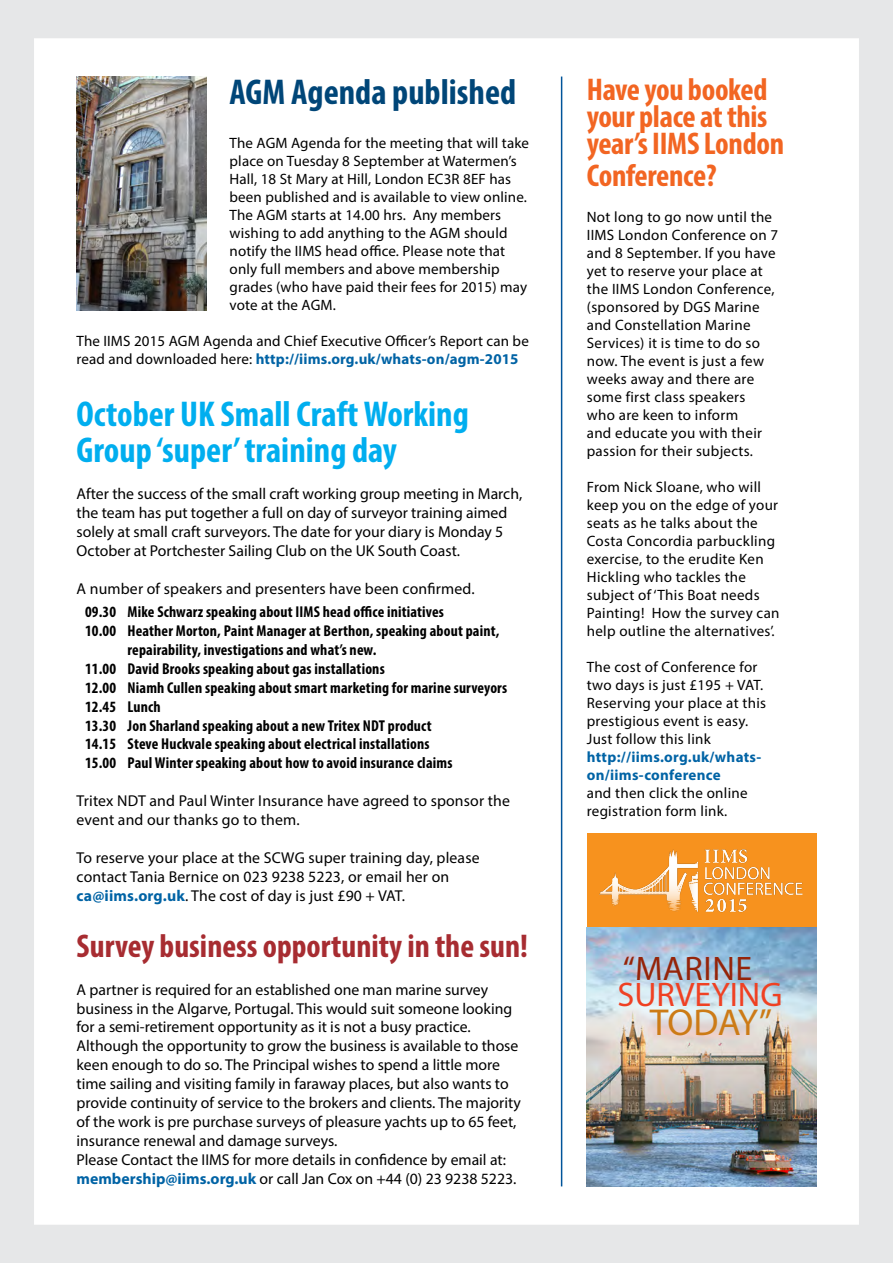
<style>
.page{position:relative;width:893px;height:1263px;background:#e6e7e8}
.page>*{position:absolute;margin:0;border:0;box-sizing:border-box;transform-origin:0 0}
.t1{font:37.65px "Myriad Pro";letter-spacing:-.02em;color:#cc7b16}
.t2{font:700 condensed 36px/36px "Myriad Pro";color:#00aeef}
.t3{font:700 condensed 36px "Myriad Pro";color:#004678}
.t4{font:34.2px "Myriad Pro";color:#ef4123}
.t5{font:34.2px "Myriad Pro";color:#952409}
.t6{font:700 condensed 33px "Myriad Pro";color:#a72c31}
.t7{font:700 condensed 31.5px/27px "Myriad Pro";letter-spacing:-.01em;color:#f26522}
.t8{font:15.75px/18.9px "Myriad Pro";color:#000}
.t9{font:700 condensed 15.75px "Myriad Pro";letter-spacing:.01em;color:#000}
.t10{font:15px/18px "Myriad Pro";letter-spacing:.02em;color:#000}
.t11{font:700 15px/18px "Myriad Pro";letter-spacing:.02em;color:#0063a5}
.s1{font-weight:700;color:#0063a5}
</style>
<div class="page">
<div style="left:34px;top:38px;width:825px;height:1187px;background:#fff"></div>
<hr style="left:561px;top:77px;width:1px;height:1109px;background:#00549a">
<img style="left:587px;top:927px;width:229px;height:259px">
<img style="left:77px;top:77px;width:130px;height:233px">
<div style="left:587px;top:833px;width:229px;height:94px;background:#f7921e"></div>
<img style="left:599px;top:849px;width:204px;height:64px">
<h2 class="t3" style="left:230px;top:69px;width:288px">AGM Agenda published</h2>
<p class="t10" style="left:230px;top:134px;width:301px">The AGM Agenda for the meeting that will take place on Tuesday 8 September at Watermen’s Hall, 18 St Mary at Hill, London EC3R 8EF has been published and is available to view online.<br>The AGM starts at 14.00 hrs. Any members wishing to add anything to the AGM should notify the IIMS head office. Please note that only full members and above membership grades (who have paid their fees for 2015) may vote at the AGM.</p>
<p class="t10" style="left:77px;top:332px;width:454px">The IIMS 2015 AGM Agenda and Chief Executive Officer’s Report can be read and downloaded here: <span class="s1">http://iims.org.uk/whats-on/agm-2015</span></p>
<h2 class="t2" style="left:77px;top:395px;width:394px">October UK Small Craft Working<br>Group ‘super’ training day</h2>
<p class="t8" style="left:77px;top:484px;width:447px">After the success of the small craft working group meeting in March, the team has put together a full on day of surveyor training aimed solely at small craft surveyors. The date for your diary is Monday 5<br>October at Portchester Sailing Club on the UK South Coast.</p>
<p class="t8" style="left:77px;top:579px;width:400px">A number of speakers and presenters have been confirmed.</p>
<p class="t9" style="left:85px;top:602px;width:360px">09.30 Mike Schwarz speaking about IIMS head office initiatives</p>
<p class="t9" style="left:85px;top:621px;width:416px">10.00 Heather Morton, Paint Manager at Berthon, speaking about paint,</p>
<p class="t9" style="left:128px;top:640px;width:250px">repairability, investigations and what’s new.</p>
<p class="t9" style="left:85px;top:659px;width:301px">11.00 David Brooks speaking about gas installations</p>
<p class="t9" style="left:85px;top:678px;width:424px">12.00 Niamh Cullen speaking about smart marketing for marine surveyors</p>
<p class="t9" style="left:85px;top:696px;width:77px">12.45 Lunch</p>
<p class="t9" style="left:85px;top:715px;width:348px">13.30 Jon Sharland speaking about a new Tritex NDT product</p>
<p class="t9" style="left:85px;top:734px;width:346px">14.15 Steve Huckvale speaking about electrical installations</p>
<p class="t9" style="left:85px;top:753px;width:369px">15.00 Paul Winter speaking about how to avoid insurance claims</p>
<p class="t8" style="left:77px;top:791px;width:435px">Tritex NDT and Paul Winter Insurance have agreed to sponsor the event and our thanks go to them.</p>
<p class="t8" style="left:77px;top:848px;width:405px">To reserve your place at the SCWG super training day, please contact Tania Bernice on 023 9238 5223, or email her on <span class="s1">ca@iims.org.uk</span>. The cost of day is just £90 + VAT.</p>
<h3 class="t6" style="left:77px;top:925px;width:453px">Survey business opportunity in the sun!</h3>
<p class="t8" style="left:77px;top:980px;width:446px">A partner is required for an established one man marine survey business in the Algarve, Portugal. This would suit someone looking for a semi-retirement opportunity as it is not a busy practice.<br>Although the opportunity to grow the business is available to those keen enough to do so. The Principal wishes to spend a little more time sailing and visiting family in faraway places, but also wants to provide continuity of service to the brokers and clients. The majority of the work is pre purchase surveys of pleasure yachts up to 65 feet, insurance renewal and damage surveys.<br>Please Contact the IIMS for more details in confidence by email at: <span class="s1">membership@iims.org.uk</span> or call Jan Cox on +44 (0) 23 9238 5223.</p>
<h3 class="t7" style="left:587px;top:76px;width:199px">Have you booked your place at this year’s IIMS London</h3>
<h3 class="t7" style="left:587px;top:161px;width:131px">Conference?</h3>
<p class="t10" style="left:587px;top:207px;width:193px">Not long to go now until the<br>IIMS London Conference on 7 and 8 September. If you have yet to reserve your place at the IIMS London Conference, (sponsored by DGS Marine and Constellation Marine<br>Services) it is time to do so now. The event is just a few weeks away and there are some first class speakers<br>who are keen to inform<br>and educate you with their passion for their subjects.</p>
<p class="t10" style="left:587px;top:477px;width:194px">From Nick Sloane, who will keep you on the edge of your seats as he talks about the<br>Costa Concordia parbuckling exercise, to the erudite Ken<br>Hickling who tackles the subject of ‘This Boat needs<br>Painting! How the survey can help outline the alternatives’.</p>
<p class="t10" style="left:587px;top:657px;width:181px">The cost of Conference for two days is just £195 + VAT.<br>Reserving your place at this prestigious event is easy.<br>Just follow this link</p>
<p class="t11" style="left:587px;top:747px;width:176px">http://iims.org.uk/whats&shy;on/iims-conference</p>
<p class="t10" style="left:587px;top:783px;width:162px">and then click the online registration form link.</p>
<h3 class="t5" style="left:623px;top:947px;width:59px">“Marine</h3>
<h1 class="t1" style="left:650px;top:999px;width:124px">TODAY”</h1>
<h3 class="t4" style="left:618px;top:974px;width:166px">SURVEYING</h3>
</div>
